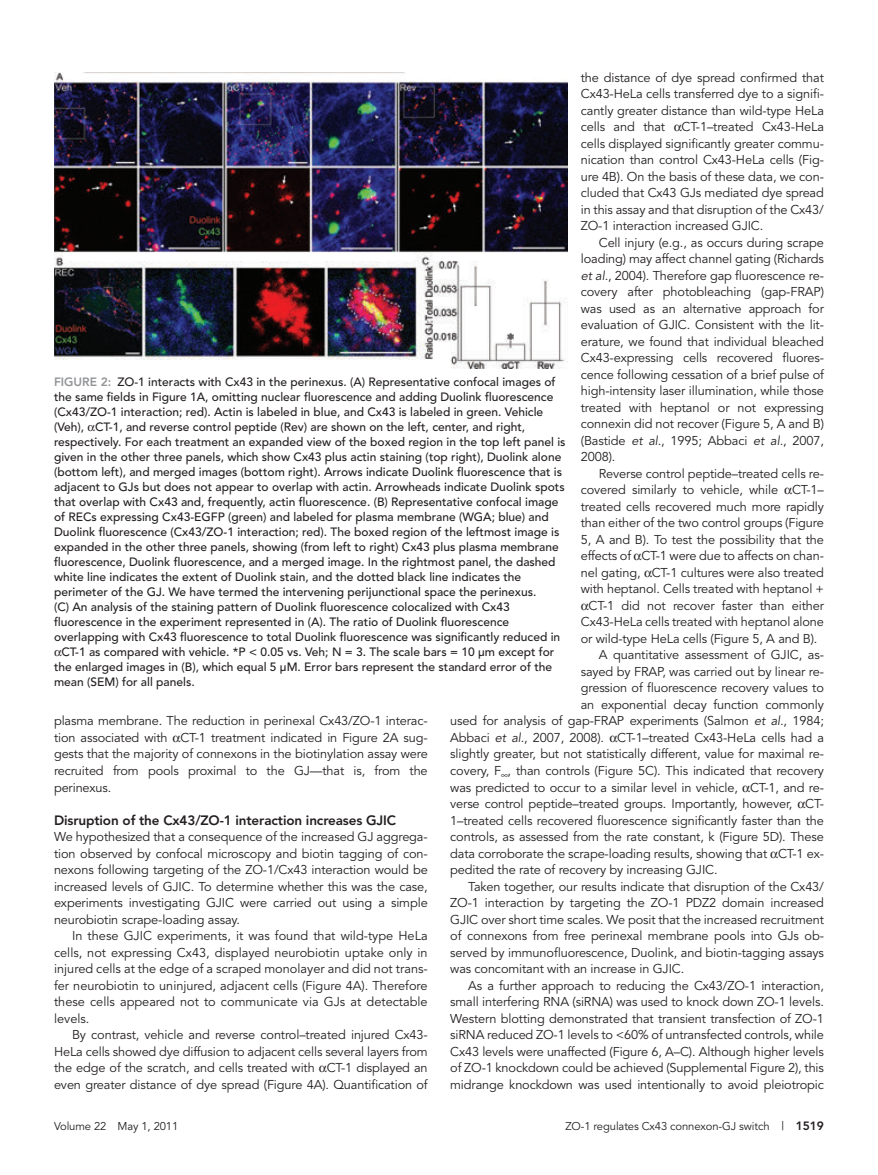
<style>
.page{position:relative;width:878px;height:1175px;background:#fff}
.page>*{position:absolute;margin:0;border:0;box-sizing:border-box;transform-origin:0 0}
.t1{font:800 13.5px "Avenir";letter-spacing:-.01em;color:#231f20}
.t2{font:12.75px/16.5px "Avenir";letter-spacing:-.01em;color:#231f20;text-align:justify}
.t3{font:500 12px "Avenir";color:#231f20}
.t4{font:11.25px "Avenir";letter-spacing:-.01em;color:#231f20}
.s1{font-style:italic}
.s2{font-weight:800;color:#939598}
.s3{font-size:12px}
.s4{font-weight:800;font-size:12px}
</style>
<div class="page">
<img style="left:54px;top:72px;width:513px;height:296px">
<p class="t2" style="left:580px;top:69px;width:245px">the distance of dye spread confirmed that Cx43-HeLa cells transferred dye to a signifi&shy;cantly greater distance than wild-type HeLa cells and that</p>
<p class="t2" style="left:580px;top:119px;width:245px;text-indent:101px">CT-1–treated Cx43-HeLa cells displayed significantly greater commu&shy;nication than control Cx43-HeLa cells (Fig&shy;ure 4B). On the basis of these data, we con&shy;cluded that Cx43 GJs mediated dye spread in this assay and that disruption of the Cx43/ ZO-1 interaction increased GJIC.</p>
<p class="t2" style="left:580px;top:234px;width:245px;text-indent:18px">Cell injury (e.g., as occurs during scrape loading) may affect channel gating (Richards <span class="s1">et al.</span>, 2004). Therefore gap fluorescence re&shy;covery after photobleaching (gap-FRAP) was used as an alternative approach for evaluation of GJIC. Consistent with the lit&shy;erature, we found that individual bleached Cx43-expressing cells recovered fluores&shy;cence following cessation of a brief pulse of high-intensity laser illumination, while those treated with heptanol or not expressing connexin did not recover (Figure 5, A and B) (Bastide <span class="s1">et al.</span>, 1995; Abbaci <span class="s1">et al.</span>, 2007, 2008).</p>
<p class="t2" style="left:599px;top:465px;width:226px">Reverse control peptide–treated cells re-</p>
<p class="t2" style="left:580px;top:482px;width:245px">covered similarly to vehicle, while CT-1–</p>
<p class="t2" style="left:580px;top:498px;width:245px">treated cells recovered much more rapidly</p>
<p class="t2" style="left:580px;top:515px;width:244px">than either of the two control groups (Figure</p>
<p class="t2" style="left:580px;top:531px;width:245px">5, A and B). To test the possibility that the</p>
<p class="t2" style="left:580px;top:548px;width:244px">effects of CT-1 were due to affects on chan-</p>
<p class="t2" style="left:580px;top:564px;width:244px">nel gating, CT-1 cultures were also treated</p>
<p class="t2" style="left:580px;top:581px;width:244px">with heptanol. Cells treated with heptanol +</p>
<p class="t2" style="left:588px;top:597px;width:237px">CT-1 did not recover faster than either</p>
<p class="t2" style="left:580px;top:614px;width:245px">Cx43-HeLa cells treated with heptanol alone</p>
<p class="t2" style="left:580px;top:630px;width:238px">or wild-type HeLa cells (Figure 5, A and B).</p>
<p class="t2" style="left:599px;top:647px;width:226px">A quantitative assessment of GJIC, as-</p>
<p class="t2" style="left:580px;top:663px;width:245px">sayed by FRAP, was carried out by linear re-</p>
<p class="t2" style="left:580px;top:680px;width:244px">gression of fluorescence recovery values to</p>
<p class="t2" style="left:580px;top:696px;width:244px">an exponential decay function commonly</p>
<p class="t2" style="left:450px;top:713px;width:375px">used for analysis of gap-FRAP experiments (Salmon <span class="s1">et al.</span>, 1984;</p>
<p class="t2" style="left:450px;top:729px;width:375px">Abbaci <span class="s1">et al.</span>, 2007, 2008). CT-1–treated Cx43-HeLa cells had a</p>
<p class="t2" style="left:450px;top:746px;width:375px">slightly greater, but not statistically different, value for maximal re-</p>
<p class="t2" style="left:450px;top:762px;width:375px">covery, F∞, than controls (Figure 5C). This indicated that recovery</p>
<p class="t2" style="left:450px;top:779px;width:375px">was predicted to occur to a similar level in vehicle, CT-1, and re-</p>
<p class="t2" style="left:450px;top:795px;width:375px">verse control peptide–treated groups. Importantly, however, CT-</p>
<p class="t2" style="left:450px;top:812px;width:375px">1–treated cells recovered fluorescence significantly faster than the</p>
<p class="t2" style="left:450px;top:828px;width:375px">controls, as assessed from the rate constant, k (Figure 5D). These</p>
<p class="t2" style="left:450px;top:845px;width:375px">data corroborate the scrape-loading results, showing that CT-1 ex-</p>
<p class="t2" style="left:450px;top:861px;width:269px">pedited the rate of recovery by increasing GJIC.</p>
<p class="t2" style="left:468px;top:878px;width:357px">Taken together, our results indicate that disruption of the Cx43/</p>
<p class="t2" style="left:450px;top:894px;width:375px">ZO-1 interaction by targeting the ZO-1 PDZ2 domain increased</p>
<p class="t2" style="left:450px;top:911px;width:375px">GJIC over short time scales. We posit that the increased recruitment</p>
<p class="t2" style="left:450px;top:927px;width:375px">of connexons from free perinexal membrane pools into GJs ob-</p>
<p class="t2" style="left:450px;top:944px;width:375px">served by immunofluorescence, Duolink, and biotin-tagging assays</p>
<p class="t2" style="left:450px;top:960px;width:235px">was concomitant with an increase in GJIC.</p>
<p class="t2" style="left:468px;top:977px;width:357px">As a further approach to reducing the Cx43/ZO-1 interaction,</p>
<p class="t2" style="left:450px;top:993px;width:375px">small interfering RNA (siRNA) was used to knock down ZO-1 levels.</p>
<p class="t2" style="left:450px;top:1010px;width:375px">Western blotting demonstrated that transient transfection of ZO-1</p>
<p class="t2" style="left:450px;top:1026px;width:375px">siRNA reduced ZO-1 levels to &lt;60% of untransfected controls, while</p>
<p class="t2" style="left:450px;top:1043px;width:375px">Cx43 levels were unaffected (Figure 6, A–C). Although higher levels</p>
<p class="t2" style="left:450px;top:1059px;width:375px">of ZO-1 knockdown could be achieved (Supplemental Figure 2), this</p>
<p class="t2" style="left:450px;top:1076px;width:375px">midrange knockdown was used intentionally to avoid pleiotropic</p>
<p class="t3" style="left:54px;top:374px;width:503px"><span class="s2">Fig ure 2:</span> ZO-1 interacts with Cx43 in the perinexus. (A) Representative confocal images of</p>
<p class="t3" style="left:54px;top:389px;width:501px">the same fields in Figure 1A, omitting nuclear fluorescence and adding Duolink fluorescence</p>
<p class="t3" style="left:54px;top:404px;width:491px">(Cx43/ZO-1 interaction; red). Actin is labeled in blue, and Cx43 is labeled in green. Vehicle</p>
<p class="t3" style="left:54px;top:419px;width:473px">(Veh), CT-1, and reverse control peptide (Rev) are shown on the left, center, and right,</p>
<p class="t3" style="left:54px;top:434px;width:513px">respectively. For each treatment an expanded view of the boxed region in the top left panel is</p>
<p class="t3" style="left:54px;top:449px;width:509px">given in the other three panels, which show Cx43 plus actin staining (top right), Duolink alone</p>
<p class="t3" style="left:54px;top:464px;width:509px">(bottom left), and merged images (bottom right). Arrows indicate Duolink fluorescence that is</p>
<p class="t3" style="left:54px;top:479px;width:512px">adjacent to GJs but does not appear to overlap with actin. Arrowheads indicate Duolink spots</p>
<p class="t3" style="left:54px;top:494px;width:506px">that overlap with Cx43 and, frequently, actin fluorescence. (B) Representative confocal image</p>
<p class="t3" style="left:54px;top:509px;width:496px">of RECs expressing Cx43-EGFP (green) and labeled for plasma membrane (WGA; blue) and</p>
<p class="t3" style="left:54px;top:524px;width:507px">Duolink fluorescence (Cx43/ZO-1 interaction; red). The boxed region of the leftmost image is</p>
<p class="t3" style="left:54px;top:539px;width:506px">expanded in the other three panels, showing (from left to right) Cx43 plus plasma membrane</p>
<p class="t3" style="left:54px;top:554px;width:503px">fluorescence, Duolink fluorescence, and a merged image. In the rightmost panel, the dashed</p>
<p class="t3" style="left:54px;top:569px;width:468px">white line indicates the extent of Duolink stain, and the dotted black line indicates the</p>
<p class="t3" style="left:54px;top:584px;width:484px">perimeter of the GJ. We have termed the intervening perijunctional space the perinexus.</p>
<p class="t3" style="left:54px;top:599px;width:457px">(C) An analysis of the staining pattern of Duolink fluorescence colocalized with Cx43</p>
<p class="t3" style="left:54px;top:614px;width:456px">fluorescence in the experiment represented in (A). The ratio of Duolink fluorescence</p>
<p class="t3" style="left:54px;top:629px;width:507px">overlapping with Cx43 fluorescence to total Duolink fluorescence was significantly reduced in</p>
<p class="t3" style="left:61px;top:644px;width:494px">CT-1 as compared with vehicle. *P &lt; 0.05 vs. Veh; N = 3. The scale bars = 10 μm except for</p>
<p class="t3" style="left:54px;top:659px;width:499px">the enlarged images in (B), which equal 5 μM. Error bars represent the standard error of the</p>
<p class="t3" style="left:54px;top:674px;width:142px">mean (SEM) for all panels.</p>
<p class="t2" style="left:54px;top:713px;width:375px">plasma membrane. The reduction in perinexal Cx43/ZO-1 interac&shy;tion associated with CT-1 treatment indicated in Figure 2A sug&shy;gests that the majority of connexons in the biotinylation assay were recruited from pools proximal to the GJ—that is, from the perinexus.</p>
<p class="t1" style="left:54px;top:812px;width:343px">Disruption of the Cx43/ZO-1 interaction increases GJIC</p>
<p class="t2" style="left:54px;top:828px;width:375px">We hypothesized that a consequence of the increased GJ aggrega&shy;tion observed by confocal microscopy and biotin tagging of con&shy;nexons following targeting of the ZO-1/Cx43 interaction would be increased levels of GJIC. To determine whether this was the case, experiments investigating GJIC were carried out using a simple neurobiotin scrape-loading assay.</p>
<p class="t2" style="left:54px;top:927px;width:375px;text-indent:18px">In these GJIC experiments, it was found that wild-type HeLa cells, not expressing Cx43, displayed neurobiotin uptake only in injured cells at the edge of a scraped monolayer and did not trans&shy;fer neurobiotin to uninjured, adjacent cells (Figure 4A). Therefore these cells appeared not to communicate via GJs at detectable levels.</p>
<p class="t2" style="left:54px;top:1026px;width:375px;text-indent:18px">By contrast, vehicle and reverse control–treated injured Cx43- HeLa cells showed dye diffusion to adjacent cells several layers from the edge of the scratch, and cells treated with CT-1 displayed an even greater distance of dye spread (Figure 4A). Quantification of</p>
<p class="t4" style="left:54px;top:1119px;width:126px">Volume 22 May 1, 2011</p>
<p class="t4" style="left:565px;top:1119px;width:260px">ZO-1 regulates Cx43 connexon-GJ switch <span class="s3">|</span> <span class="s4">1519</span></p>
</div>
